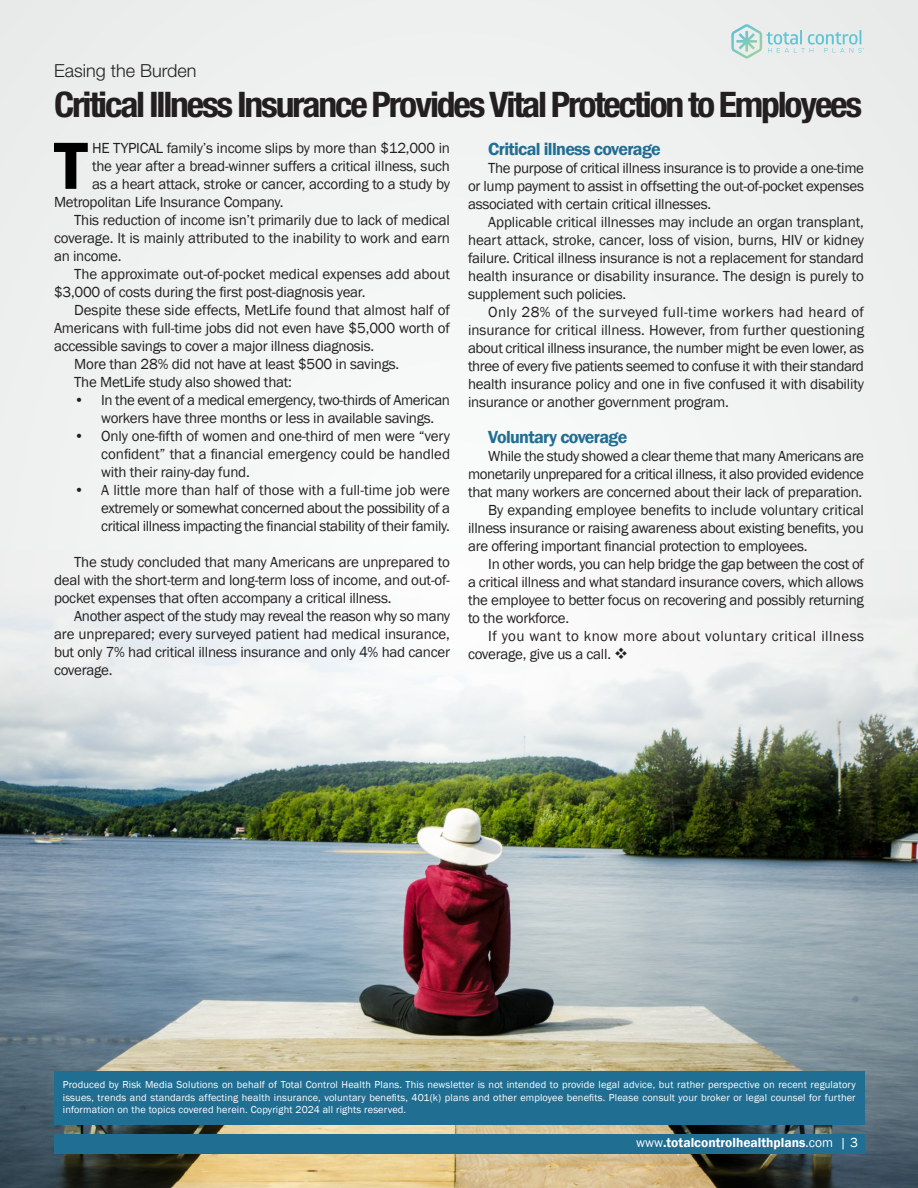
<style>
.page{position:relative;width:918px;height:1188px;background:#fff}
.page>*{position:absolute;margin:0;border:0;box-sizing:border-box;transform-origin:0 0}
.t1{font:600 69px "Franklin Gothic";color:#000}
.Masthead{font:700 condensed 35.25px "Helvetica Neue LT Std";letter-spacing:-.06em;color:#231f20;scale:1.07 1}
.t2{font:600 18px "Franklin Gothic";letter-spacing:-.04em;color:#216e93}
.t3{font:300 18px "Helvetica Neue LT Std";color:#231f20}
.t4{font:15px/18px "Franklin Gothic";letter-spacing:-.02em;color:#231f20;text-align:justify}
.t5{font:15px/18px "Franklin Gothic";letter-spacing:.025em;color:#231f20}
.t6{font:600 13.5px "Franklin Gothic";color:#fff}
.t7{font:10.35px/12.5px "Franklin Gothic";letter-spacing:.015em;color:#fff;text-align:justify}
.s1{font-weight:400}
</style>
<div class="page">
<img style="left:0;top:0;width:918px;height:1188px">
<div style="left:54px;top:1134px;width:810px;height:19px;background:#216e93"></div>
<svg style="left:731px;top:24px;width:133px;height:34px;background:#d1e4e4"></svg>
<div style="left:54px;top:1071px;width:810px;height:54px;background:#216e93"></div>
<p class="t3" style="left:54px;top:59px;width:144px">Easing the Burden</p>
<p class="Masthead" style="left:54px;top:83px;width:757px">Critical Illness Insurance Provides Vital Protection to Employees</p>
<p class="t1" style="left:54px;top:123px;width:35px">T</p>
<p class="t4" style="left:92px;top:139px;width:359px">HE TYPICAL family’s income slips by more than $12,000 in</p>
<p class="t2" style="left:488px;top:138px;width:174px">Critical illness coverage</p>
<p class="t4" style="left:468px;top:159px;width:398px;text-indent:20px">The purpose of critical illness insurance is to provide a one-time or lump payment to assist in offsetting the out-of-pocket expenses associated with certain critical illnesses.</p>
<p class="t4" style="left:468px;top:213px;width:398px;text-indent:20px">Applicable critical illnesses may include an organ transplant, heart attack, stroke, cancer, loss of vision, burns, HIV or kidney failure. Critical illness insurance is not a replacement for standard health insurance or disability insurance. The design is purely to supplement such policies.</p>
<p class="t4" style="left:468px;top:303px;width:398px;text-indent:20px">Only 28% of the surveyed full-time workers had heard of insurance for critical illness. However, from further questioning about critical illness insurance, the number might be even lower, as three of every five patients seemed to confuse it with their standard health insurance policy and one in five confused it with disability insurance or another government program.</p>
<p class="t2" style="left:488px;top:426px;width:141px">Voluntary coverage</p>
<p class="t4" style="left:468px;top:447px;width:398px;text-indent:20px">While the study showed a clear theme that many Americans are monetarily unprepared for a critical illness, it also provided evidence that many workers are concerned about their lack of preparation.</p>
<p class="t4" style="left:468px;top:501px;width:398px;text-indent:20px">By expanding employee benefits to include voluntary critical illness insurance or raising awareness about existing benefits, you are offering important financial protection to employees.</p>
<p class="t4" style="left:468px;top:555px;width:398px;text-indent:20px">In other words, you can help bridge the gap between the cost of a critical illness and what standard insurance covers, which allows the employee to better focus on recovering and possibly returning to the workforce.</p>
<p class="t5" style="left:468px;top:627px;width:398px;text-indent:20px">If you want to know more about voluntary critical illness coverage, give us a call. ❖</p>
<p class="t4" style="left:92px;top:157px;width:359px">the year after a bread-winner suffers a critical illness, such</p>
<p class="t4" style="left:92px;top:175px;width:359px">as a heart attack, stroke or cancer, according to a study by</p>
<p class="t4" style="left:54px;top:193px;width:231px">Metropolitan Life Insurance Company.</p>
<p class="t4" style="left:54px;top:211px;width:398px;text-indent:20px">This reduction of income isn’t primarily due to lack of medical coverage. It is mainly attributed to the inability to work and earn an income.</p>
<p class="t4" style="left:54px;top:265px;width:398px;text-indent:20px">The approximate out-of-pocket medical expenses add about $3,000 of costs during the first post-diagnosis year.</p>
<p class="t4" style="left:54px;top:301px;width:397px;text-indent:20px">Despite these side effects, MetLife found that almost half of Americans with full-time jobs did not even have $5,000 worth of accessible savings to cover a major illness diagnosis.</p>
<p class="t4" style="left:74px;top:355px;width:327px">More than 28% did not have at least $500 in savings.</p>
<p class="t4" style="left:74px;top:373px;width:219px">The MetLife study also showed that:</p>
<p class="t4" style="left:101px;top:391px;width:350px;text-indent:-27px">• In the event of a medical emergency, two-thirds of American workers have three months or less in available savings.</p>
<p class="t4" style="left:101px;top:427px;width:350px;text-indent:-27px">• Only one-fifth of women and one-third of men were “very confident” that a financial emergency could be handled with their rainy-day fund.</p>
<p class="t4" style="left:101px;top:481px;width:350px;text-indent:-27px">• A little more than half of those with a full-time job were extremely or somewhat concerned about the possibility of a critical illness impacting the financial stability of their family.</p>
<p class="t4" style="left:54px;top:553px;width:398px;text-indent:20px">The study concluded that many Americans are unprepared to deal with the short-term and long-term loss of income, and out-of&shy;pocket expenses that often accompany a critical illness.</p>
<p class="t4" style="left:54px;top:607px;width:398px;text-indent:20px">Another aspect of the study may reveal the reason why so many are unprepared; every surveyed patient had medical insurance, but only 7% had critical illness insurance and only 4% had cancer coverage.</p>
<p class="t7" style="left:63px;top:1079px;width:794px">Produced by Risk Media Solutions on behalf of Total Control Health Plans. This newsletter is not intended to provide legal advice, but rather perspective on recent regulatory issues, trends and standards affecting health insurance, voluntary benefits, 401(k) plans and other employee benefits. Please consult your broker or legal counsel for further information on the topics covered herein. Copyright 2024 all rights reserved.</p>
<p class="t6" style="left:636px;top:1134px;width:223px"><span class="s1">www</span>.totalcontrolhealthplans<span class="s1">.com | 3</span></p>
</div>
